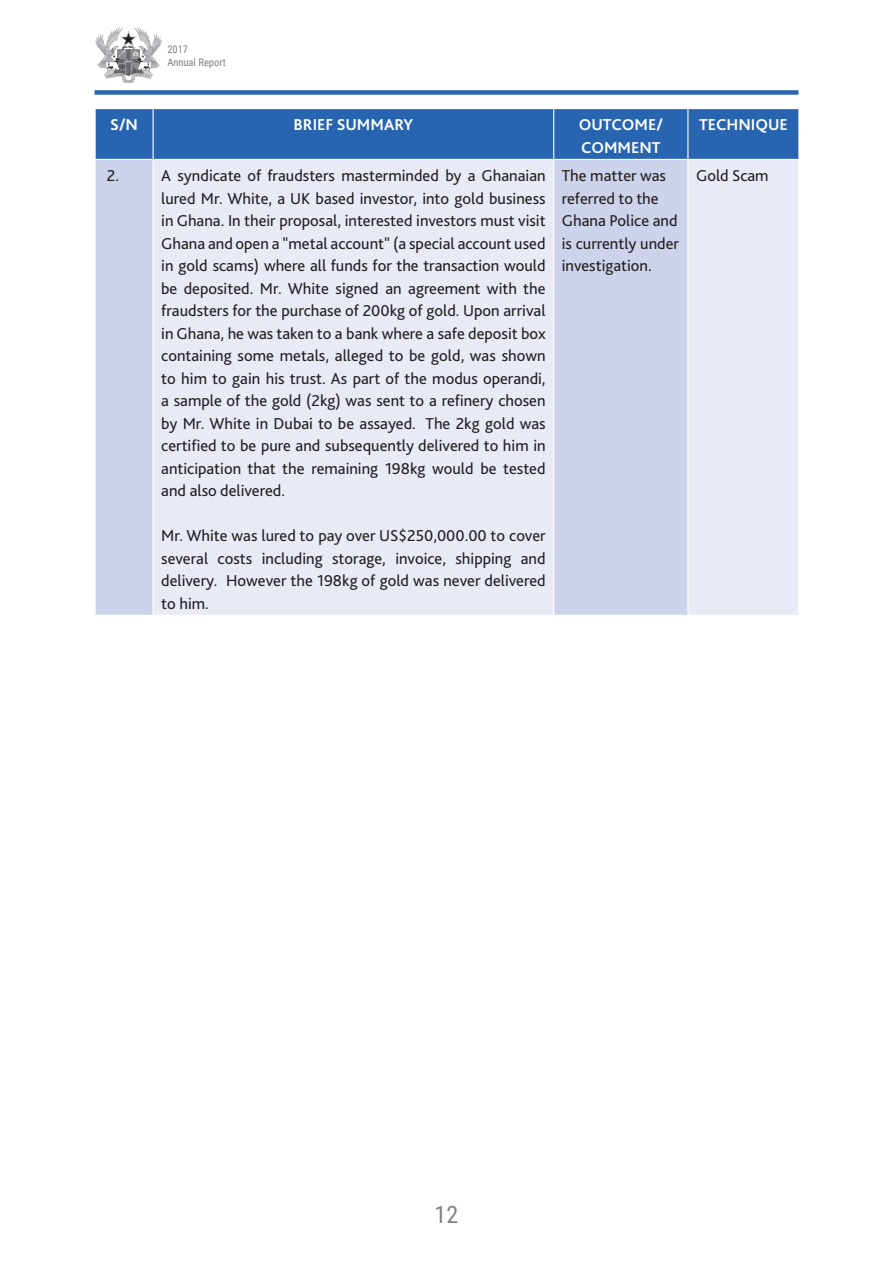
<style>
.page{position:relative;width:893px;height:1263px;background:#fff}
.page>*{position:absolute;margin:0;border:0;box-sizing:border-box;transform-origin:0 0}
.t1{font:24px "Roboto Condensed";color:#808285}
.t2{font:16.5px/22.5px "Bliss 2";color:#231f20;text-align:justify}
.t3{font:700 16.5px "Bliss 2";color:#fff}
.t4{font:10.5px/12.6px "Roboto Condensed";color:#808285}
</style>
<div class="page">
<div style="left:94px;top:90px;width:704px;height:5px;background:#2865b1"></div>
<img style="left:95px;top:27px;width:67px;height:56px">
<div style="left:96px;top:109px;width:702px;height:50px;background:#2865b1"></div>
<div style="left:96px;top:160px;width:57px;height:455px;background:#cdd3ea"></div>
<svg style="left:154px;top:160px;width:644px;height:455px;background:#e2e5f2"></svg>
<hr style="left:553px;top:160px;width:1px;height:455px;background:#fff">
<hr style="left:687px;top:160px;width:1px;height:455px;background:#fff">
<hr style="left:153px;top:109px;width:1px;height:50px;background:#fff">
<hr style="left:553px;top:109px;width:1px;height:50px;background:#fff">
<hr style="left:687px;top:109px;width:1px;height:50px;background:#fff">
<p class="t4" style="left:167px;top:43px;width:60px">2017<br>Annual Report</p>
<p class="t3" style="left:110px;top:114px;width:29px">S/N</p>
<p class="t3" style="left:294px;top:114px;width:121px">BRIEF SUMMARY</p>
<p class="t3" style="left:579px;top:114px;width:86px">OUTCOME/</p>
<p class="t3" style="left:581px;top:137px;width:81px">COMMENT</p>
<p class="t3" style="left:699px;top:114px;width:90px">TECHNIQUE</p>
<p class="t2" style="left:107px;top:164px;width:14px">2.</p>
<p class="t2" style="left:161px;top:164px;width:386px">A syndicate of fraudsters masterminded by a Ghanaian lured Mr. White, a UK based investor, into gold business in Ghana. In their proposal, interested investors must visit Ghana and open a "metal account" (a special account used in gold scams) where all funds for the transaction would be deposited. Mr. White signed an agreement with the fraudsters for the purchase of 200kg of gold. Upon arrival in Ghana, he was taken to a bank where a safe deposit box containing some metals, alleged to be gold, was shown to him to gain his trust. As part of the modus operandi, a sample of the gold (2kg) was sent to a refinery chosen by Mr. White in Dubai to be assayed. The 2kg gold was certified to be pure and subsequently delivered to him in anticipation that the remaining 198kg would be tested and also delivered.</p>
<p class="t2" style="left:161px;top:524px;width:386px">Mr. White was lured to pay over US$250,000.00 to cover several costs including storage, invoice, shipping and delivery. However the 198kg of gold was never delivered to him.</p>
<p class="t2" style="left:562px;top:164px;width:119px;text-align:left">The matter was referred to the<br>Ghana Police and is currently under investigation.</p>
<p class="t2" style="left:696px;top:164px;width:74px">Gold Scam</p>
<h1 class="t1" style="left:435px;top:1198px;width:25px">12</h1>
</div>
